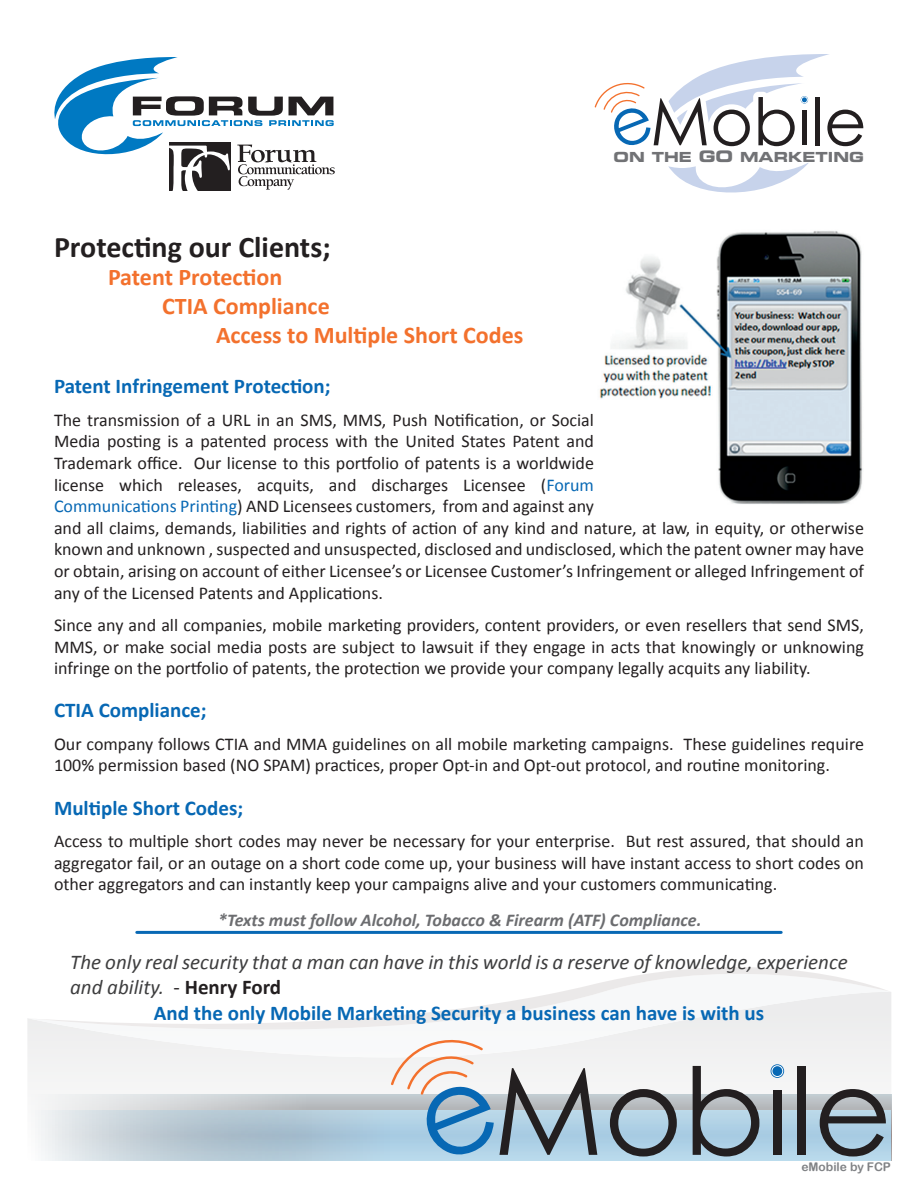
<style>
.page{position:relative;width:918px;height:1188px;background:#fff}
.page>*{position:absolute;margin:0;border:0;box-sizing:border-box;transform-origin:0 0}
.t1{font:700 30px "Calibri";color:#231f20}
.t2{font:700 24px "Calibri";color:#f3712d}
.t3{font:700 21px "Calibri";color:#0768b4}
.t4{font:italic 21px "Calibri";color:#3e3e3f}
.t5{font:18px/21.6px "Calibri";color:#231f20}
.t6{font:italic 700 18px "Calibri";color:#6c6d70}
.t7{font:13.95px "Eurostile Bold Extended Two";color:#717275}
.t8{font:12px "Arial Rounded MT Bold";color:#808285}
.s1{font-size:15.9px}
.s2{color:#0768b4}
.s3{font-style:normal;color:#231f20}
.s4{font-weight:700;font-style:normal;color:#231f20}
</style>
<div class="page">
<svg style="left:35px;top:1091px;width:856px;height:70px;background:#c1d2dc"></svg>
<div style="left:28px;top:1057px;width:863px;height:34px;background:#f3f4f4"></div>
<svg style="left:27px;top:967px;width:864px;height:90px"></svg>
<svg style="left:693px;top:1066px;width:66px;height:91px"></svg>
<div style="left:773px;top:1091px;width:8px;height:64px;background:#231f20"></div>
<div style="left:797px;top:1066px;width:9px;height:89px;background:#231f20"></div>
<svg style="left:820px;top:1089px;width:66px;height:67px;background:#7c8992"></svg>
<svg style="left:771px;top:1064px;width:13px;height:14px"></svg>
<svg style="left:610px;top:1089px;width:67px;height:67px;background:#85949e"></svg>
<svg style="left:391px;top:1037px;width:206px;height:119px"></svg>
<img style="left:599px;top:231px;width:264px;height:273px">
<svg style="left:54px;top:57px;width:281px;height:134px"></svg>
<svg style="left:668px;top:163px;width:141px;height:30px"></svg>
<svg style="left:595px;top:54px;width:268px;height:92px"></svg>
<hr style="left:137px;top:931px;width:644px;height:3px;background:#0768b4">
<p class="t7" style="left:614px;top:147px;width:252px">ON THE <span class="s1">GO</span> MARKETING</p>
<h1 class="t1" style="left:54px;top:228px;width:278px">Protecting our Clients;</h1>
<h2 class="t2" style="left:108px;top:262px;width:176px">Patent Protection</h2>
<h2 class="t2" style="left:162px;top:291px;width:169px">CTIA Compliance</h2>
<h2 class="t2" style="left:216px;top:320px;width:309px">Access to Multiple Short Codes</h2>
<p class="t3" style="left:54px;top:373px;width:278px">Patent Infringement Protection;</p>
<p class="t5" style="left:54px;top:408px;width:812px">The transmission of a URL in an SMS, MMS, Push Notification, or Social<br>Media posting is a patented process with the United States Patent and<br>Trademark office. Our license to this portfolio of patents is a worldwide<br>license which releases, acquits, and discharges Licensee (<span class="s2">Forum<br>Communications Printing</span>) AND Licensees customers, from and against any<br>and all claims, demands, liabilities and rights of action of any kind and nature, at law, in equity, or otherwise known and unknown , suspected and unsuspected, disclosed and undisclosed, which the patent owner may have or obtain, arising on account of either Licensee’s or Licensee Customer’s Infringement or alleged Infringement of any of the Licensed Patents and Applications.</p>
<p class="t5" style="left:54px;top:613px;width:811px;text-align:justify">Since any and all companies, mobile marketing providers, content providers, or even resellers that send SMS, MMS, or make social media posts are subject to lawsuit if they engage in acts that knowingly or unknowing infringe on the portfolio of patents, the protection we provide your company legally acquits any liability.</p>
<p class="t3" style="left:54px;top:697px;width:154px">CTIA Compliance;</p>
<p class="t5" style="left:54px;top:732px;width:812px">Our company follows CTIA and MMA guidelines on all mobile marketing campaigns. These guidelines require<br>100% permission based (NO SPAM) practices, proper Opt-in and Opt-out protocol, and routine monitoring.</p>
<p class="t3" style="left:54px;top:795px;width:191px">Multiple Short Codes;</p>
<p class="t5" style="left:54px;top:829px;width:811px;text-align:justify">Access to multiple short codes may never be necessary for your enterprise. But rest assured, that should an aggregator fail, or an outage on a short code come up, your business will have instant access to short codes on other aggregators and can instantly keep your campaigns alive and your customers communicating.</p>
<p class="t6" style="left:218px;top:909px;width:485px">*Texts must follow Alcohol, Tobacco &amp; Firearm (ATF) Compliance.</p>
<p class="t4" style="left:70px;top:949px;width:779px">The only real security that a man can have in this world is a reserve of knowledge, experience</p>
<p class="t4" style="left:70px;top:974px;width:213px">and ability. <span class="s3">-</span> <span class="s4">Henry Ford</span></p>
<p class="t3" style="left:154px;top:1000px;width:612px">And the only Mobile Marketing Security a business can have is with us</p>
<p class="t8" style="left:802px;top:1160px;width:91px">eMobile by FCP</p>
</div>
